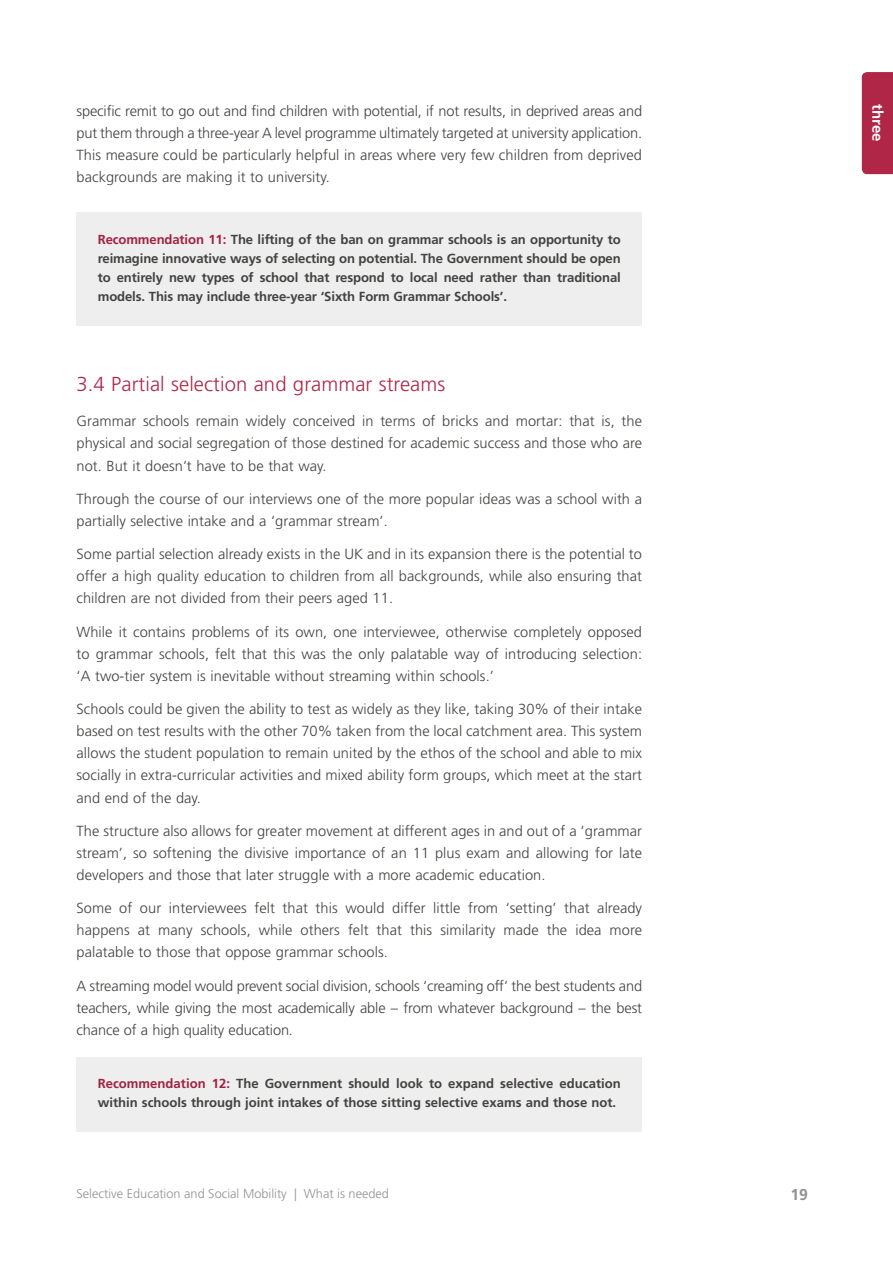
<style>
.page{position:relative;width:893px;height:1263px;background:#fff}
.page>*{position:absolute;margin:0;border:0;box-sizing:border-box;transform-origin:0 0}
.t1{font:300 20.25px "Frutiger LT Std";letter-spacing:.005em;color:#af2647}
.t2{font:700 15.75px "Frutiger LT Std";color:#939291}
.t3{font:700 15px "Frutiger LT Std";color:#fff}
.t4{font:300 14.7px/22.2px "Frutiger LT Std";letter-spacing:.005em;color:#434241;text-align:justify}
.t5{font:700 13.2px/19px "Frutiger LT Std";color:#434241;text-align:justify}
.t6{font:300 12.75px "Frutiger LT Std";color:#939291}
.s1{color:#a12241}
</style>
<div class="page">
<div style="left:862px;top:72px;width:31px;height:102px;background:#af2647"></div>
<div style="left:77px;top:213px;width:565px;height:113px;background:#eee"></div>
<div style="left:77px;top:1057px;width:565px;height:75px;background:#eee"></div>
<p class="t4" style="left:77px;top:100px;width:567px">specific remit to go out and find children with potential, if not results, in deprived areas and put them through a three-year A level programme ultimately targeted at university application.<br>This measure could be particularly helpful in areas where very few children from deprived backgrounds are making it to university.</p>
<p class="t5" style="left:98px;top:230px;width:525px"><span class="s1">Recommendation 11:</span> The lifting of the ban on grammar schools is an opportunity to reimagine innovative ways of selecting on potential. The Government should be open to entirely new types of school that respond to local need rather than traditional models. This may include three-year ‘Sixth Form Grammar Schools’.</p>
<h1 class="t1" style="left:77px;top:372px;width:370px">3.4 Partial selection and grammar streams</h1>
<p class="t4" style="left:77px;top:410px;width:567px">Grammar schools remain widely conceived in terms of bricks and mortar: that is, the physical and social segregation of those destined for academic success and those who are not. But it doesn’t have to be that way.</p>
<p class="t4" style="left:77px;top:488px;width:567px">Through the course of our interviews one of the more popular ideas was a school with a partially selective intake and a ‘grammar stream’.</p>
<p class="t4" style="left:77px;top:543px;width:567px">Some partial selection already exists in the UK and in its expansion there is the potential to offer a high quality education to children from all backgrounds, while also ensuring that children are not divided from their peers aged 11.</p>
<p class="t4" style="left:77px;top:621px;width:567px">While it contains problems of its own, one interviewee, otherwise completely opposed to grammar schools, felt that this was the only palatable way of introducing selection: ‘A two-tier system is inevitable without streaming within schools.’</p>
<p class="t4" style="left:77px;top:698px;width:567px">Schools could be given the ability to test as widely as they like, taking 30% of their intake based on test results with the other 70% taken from the local catchment area. This system allows the student population to remain united by the ethos of the school and able to mix socially in extra-curricular activities and mixed ability form groups, which meet at the start and end of the day.</p>
<p class="t4" style="left:77px;top:820px;width:567px">The structure also allows for greater movement at different ages in and out of a ‘grammar stream’, so softening the divisive importance of an 11 plus exam and allowing for late developers and those that later struggle with a more academic education.</p>
<p class="t4" style="left:77px;top:897px;width:567px">Some of our interviewees felt that this would differ little from ‘setting’ that already happens at many schools, while others felt that this similarity made the idea more palatable to those that oppose grammar schools.</p>
<p class="t4" style="left:77px;top:975px;width:567px">A streaming model would prevent social division, schools ‘creaming off’ the best students and teachers, while giving the most academically able – from whatever background – the best chance of a high quality education.</p>
<p class="t5" style="left:98px;top:1074px;width:525px"><span class="s1">Recommendation 12:</span> The Government should look to expand selective education within schools through joint intakes of those sitting selective exams and those not.</p>
<p class="t6" style="left:77px;top:1186px;width:314px">Selective Education and Social Mobility | What is needed</p>
<p class="t2" style="left:790px;top:1186px;width:19px">19</p>
<p class="t3" style="left:886px;top:104px;width:39px;rotate:90deg">three</p>
<p class="t3" style="left:888px;top:110px;width:28px;rotate:90deg">one</p>
</div>
